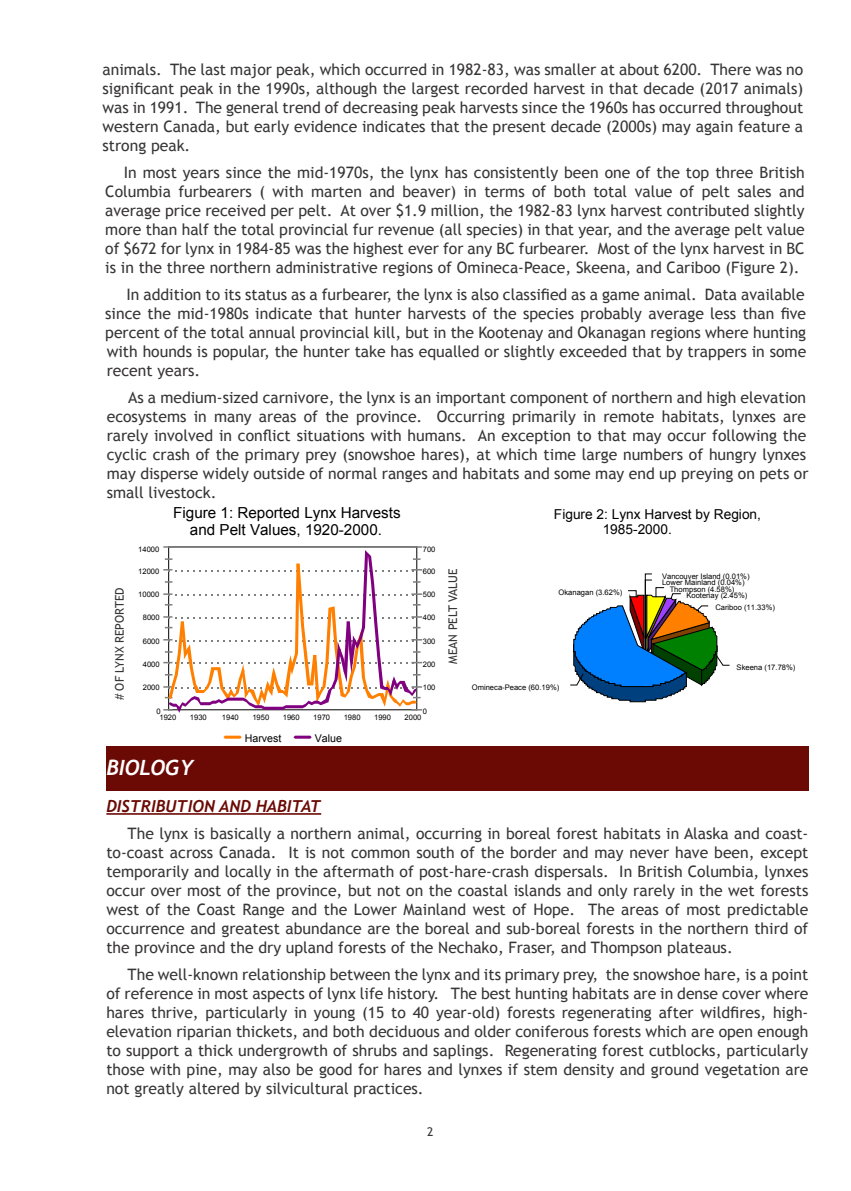
<style>
.page{position:relative;width:851px;height:1191px;background:#fff}
.page>*{position:absolute;margin:0;border:0;box-sizing:border-box;transform-origin:0 0}
.t1{font:italic 700 21px "Trebuchet";color:#fff}
.t2{font:italic 700 16.5px "Trebuchet";color:#6b0a05}
.t3{font:15.75px/18.9px "Trebuchet MS";color:#373535;text-align:justify}
.t4{font:15.15px/16.8px "Arial";color:#000;text-align:center}
.t5{font:13.65px/15.1px "Arial";color:#000}
.t6{font:12px "Trebuchet MS";color:#373535}
.t7{font:10.65px "Arial";color:#000}
.t8{font:7.65px "Arial";color:#000}
</style>
<div class="page">
<svg style="left:164px;top:546px;width:257px;height:167px"></svg>
<svg style="left:223px;top:735px;width:19px;height:3px"></svg>
<svg style="left:293px;top:735px;width:19px;height:3px"></svg>
<svg style="left:570px;top:573px;width:159px;height:129px"></svg>
<div style="left:106px;top:746px;width:702px;height:45px;background:#6b0a05"></div>
<hr style="left:106px;top:813px;width:215px;height:1px;background:#6b0a05">
<p class="t3" style="left:102px;top:61px;width:702px">animals. The last major peak, which occurred in 1982-83, was smaller at about 6200. There was no significant peak in the 1990s, although the largest recorded harvest in that decade (2017 animals) was in 1991. The general trend of decreasing peak harvests since the 1960s has occurred throughout western Canada, but early evidence indicates that the present decade (2000s) may again feature a strong peak.</p>
<p class="t3" style="left:105px;top:164px;width:700px;text-indent:19px">In most years since the mid-1970s, the lynx has consistently been one of the top three British Columbia furbearers ( with marten and beaver) in terms of both total value of pelt sales and average price received per pelt. At over $1.9 million, the 1982-83 lynx harvest contributed slightly more than half the total provincial fur revenue (all species) in that year, and the average pelt value of $672 for lynx in 1984-85 was the highest ever for any BC furbearer. Most of the lynx harvest in BC is in the three northern administrative regions of Omineca-Peace, Skeena, and Cariboo (Figure 2).</p>
<p class="t3" style="left:105px;top:286px;width:702px;text-indent:21px">In addition to its status as a furbearer, the lynx is also classified as a game animal. Data available since the mid-1980s indicate that hunter harvests of the species probably average less than five percent of the total annual provincial kill, but in the Kootenay and Okanagan regions where hunting with hounds is popular, the hunter take has equalled or slightly exceeded that by trappers in some recent years.</p>
<p class="t3" style="left:107px;top:389px;width:703px;text-align:left;text-indent:21px">As a medium-sized carnivore, the lynx is an important component of northern and high elevation ecosystems in many areas of the province. Occurring primarily in remote habitats, lynxes are rarely involved in conflict situations with humans. An exception to that may occur following the cyclic crash of the primary prey (snowshoe hares), at which time large numbers of hungry lynxes may disperse widely outside of normal ranges and habitats and some may end up preying on pets or small livestock.</p>
<p class="t6" style="left:112px;top:700px;width:114px;rotate:-90deg"># OF LYNX REPORTED</p>
<p class="t4" style="left:173px;top:504px;width:229px">Figure 1: Reported Lynx Harvests and Pelt Values, 1920-2000.</p>
<p class="t8" style="left:138px;top:543px;width:23px">14000</p>
<p class="t8" style="left:423px;top:543px;width:14px">700</p>
<p class="t8" style="left:138px;top:566px;width:23px">12000</p>
<p class="t8" style="left:423px;top:566px;width:14px">600</p>
<p class="t8" style="left:138px;top:589px;width:23px">10000</p>
<p class="t8" style="left:423px;top:589px;width:14px">500</p>
<p class="t8" style="left:143px;top:612px;width:18px">8000</p>
<p class="t8" style="left:423px;top:612px;width:14px">400</p>
<p class="t8" style="left:143px;top:636px;width:18px">6000</p>
<p class="t8" style="left:423px;top:636px;width:14px">300</p>
<p class="t8" style="left:143px;top:659px;width:18px">4000</p>
<p class="t8" style="left:423px;top:659px;width:14px">200</p>
<p class="t8" style="left:143px;top:682px;width:18px">2000</p>
<p class="t8" style="left:423px;top:682px;width:14px">100</p>
<p class="t8" style="left:156px;top:706px;width:6px">0</p>
<p class="t8" style="left:423px;top:706px;width:6px">0</p>
<p class="t8" style="left:159px;top:712px;width:18px">1920</p>
<p class="t8" style="left:190px;top:712px;width:18px">1930</p>
<p class="t8" style="left:222px;top:712px;width:18px">1940</p>
<p class="t8" style="left:252px;top:712px;width:18px">1950</p>
<p class="t8" style="left:283px;top:712px;width:18px">1960</p>
<p class="t8" style="left:313px;top:712px;width:18px">1970</p>
<p class="t8" style="left:343px;top:712px;width:18px">1980</p>
<p class="t8" style="left:374px;top:712px;width:18px">1990</p>
<p class="t8" style="left:404px;top:712px;width:18px">2000</p>
<p class="t7" style="left:245px;top:730px;width:38px">Harvest</p>
<p class="t7" style="left:315px;top:730px;width:29px">Value</p>
<p class="t6" style="left:445px;top:663px;width:96px;rotate:-90deg">MEAN PELT VALUE</p>
<p class="t5" style="left:602px;top:507px;width:160px;text-indent:-49px">Figure 2: Lynx Harvest by Region,<br>1985-2000.</p>
<p class="t8" style="left:558px;top:587px;width:65px">Okanagan (3.62%)</p>
<p class="t8" style="left:471px;top:681px;width:89px">Omineca-Peace (60.19%)</p>
<p class="t8" style="left:662px;top:570px;width:89px">Vancouver Island (0.01%)</p>
<p class="t8" style="left:662px;top:576px;width:84px">Lower Mainland (0.04%)</p>
<p class="t8" style="left:669px;top:584px;width:66px">Thompson (4.58%)</p>
<p class="t8" style="left:686px;top:590px;width:62px">Kootenay (2.45%)</p>
<p class="t8" style="left:715px;top:602px;width:61px">Cariboo (11.33%)</p>
<p class="t8" style="left:736px;top:662px;width:60px">Skeena (17.78%)</p>
<h1 class="t1" style="left:106px;top:755px;width:89px">BIOLOGY</h1>
<p class="t2" style="left:106px;top:796px;width:216px">DISTRIBUTION AND HABITAT</p>
<p class="t3" style="left:106px;top:824px;width:703px;text-indent:21px">The lynx is basically a northern animal, occurring in boreal forest habitats in Alaska and coast&shy;to-coast across Canada. It is not common south of the border and may never have been, except temporarily and locally in the aftermath of post-hare-crash dispersals. In British Columbia, lynxes occur over most of the province, but not on the coastal islands and only rarely in the wet forests west of the Coast Range and the Lower Mainland west of Hope. The areas of most predictable occurrence and greatest abundance are the boreal and sub-boreal forests in the northern third of the province and the dry upland forests of the Nechako, Fraser, and Thompson plateaus.</p>
<p class="t3" style="left:106px;top:965px;width:703px;text-indent:21px">The well-known relationship between the lynx and its primary prey, the snowshoe hare, is a point of reference in most aspects of lynx life history. The best hunting habitats are in dense cover where hares thrive, particularly in young (15 to 40 year-old) forests regenerating after wildfires, high&shy;elevation riparian thickets, and both deciduous and older coniferous forests which are open enough to support a thick undergrowth of shrubs and saplings. Regenerating forest cutblocks, particularly those with pine, may also be good for hares and lynxes if stem density and ground vegetation are not greatly altered by silvicultural practices.</p>
<p class="t6" style="left:427px;top:1124px;width:8px">2</p>
</div>
